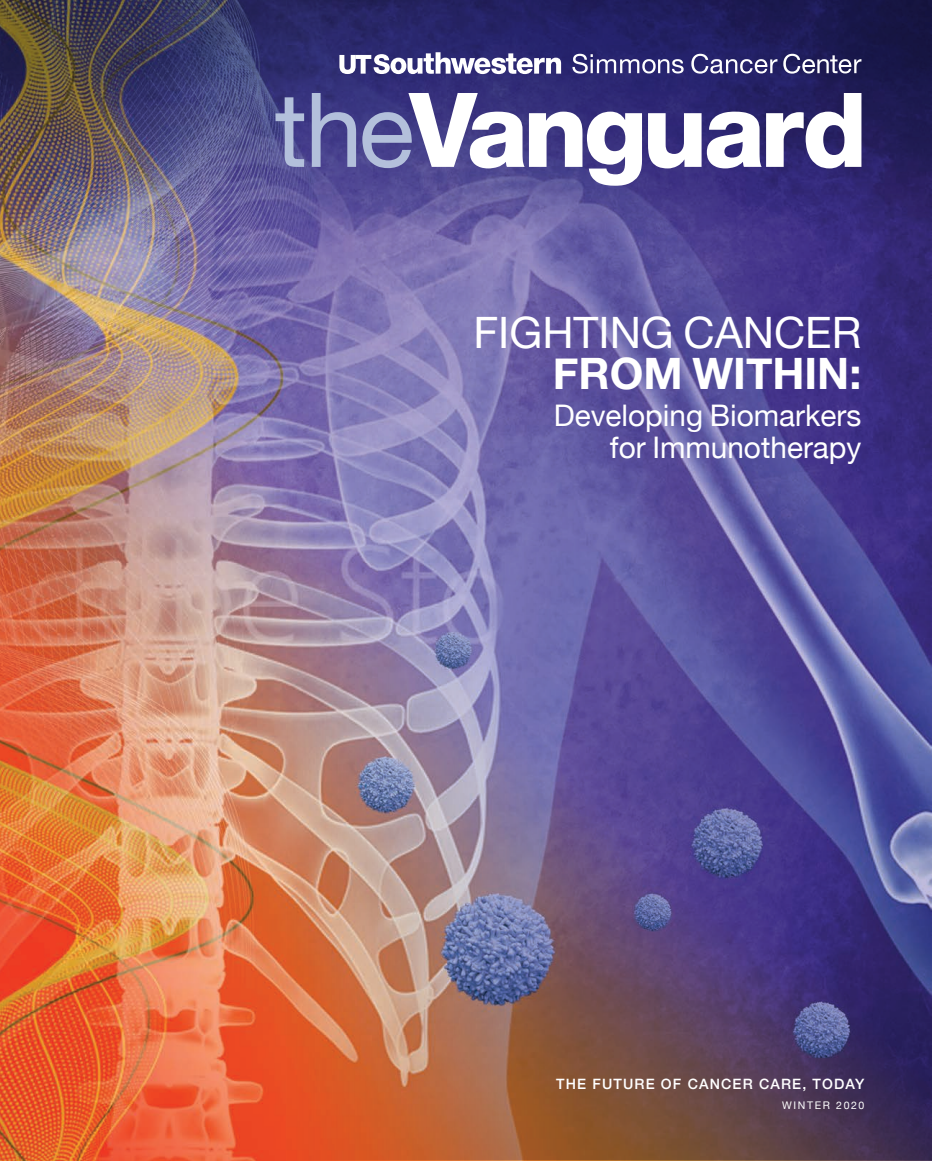
<style>
.page{position:relative;width:932px;height:1161px;background:#fff}
.page>*{position:absolute;margin:0;border:0;box-sizing:border-box;transform-origin:0 0}
.vanguard_body{font:43.35px/41.4px "Helvetica Neue";color:#fff;text-align:right}
.vanguard_body-2{font:29.7px/31.8px "Helvetica Neue";color:#fff;text-align:right}
.t1{font:500 14.25px "Helvetica Neue";letter-spacing:.08em;color:#fff}
.t2{font:10.5px "Helvetica Neue";letter-spacing:.155em;color:#fff}
.s1{font-weight:700}
</style>
<div class="page">
<img style="left:0;top:231px;width:931px;height:930px">
<img style="left:72px;top:231px;width:860px;height:929px">
<img style="left:0;top:0;width:932px;height:231px">
<svg style="left:275px;top:93px;width:586px;height:93px"></svg>
<svg style="left:339px;top:52px;width:222px;height:22px"></svg>
<svg style="left:572px;top:54px;width:111px;height:20px"></svg>
<svg style="left:691px;top:54px;width:86px;height:20px"></svg>
<svg style="left:783px;top:54px;width:78px;height:20px"></svg>
<p class="vanguard_body" style="left:473px;top:314px;width:389px">FIGHTING CANCER<br><span class="s1">FROM WITHIN:</span></p>
<p class="vanguard_body-2" style="left:553px;top:401px;width:309px">Developing Biomarkers for Immunotherapy</p>
<p class="t1" style="left:556px;top:1073px;width:310px">THE FUTURE OF CANCER CARE, TODAY</p>
<p class="t2" style="left:782px;top:1097px;width:84px">WINTER 2020</p>
</div>
